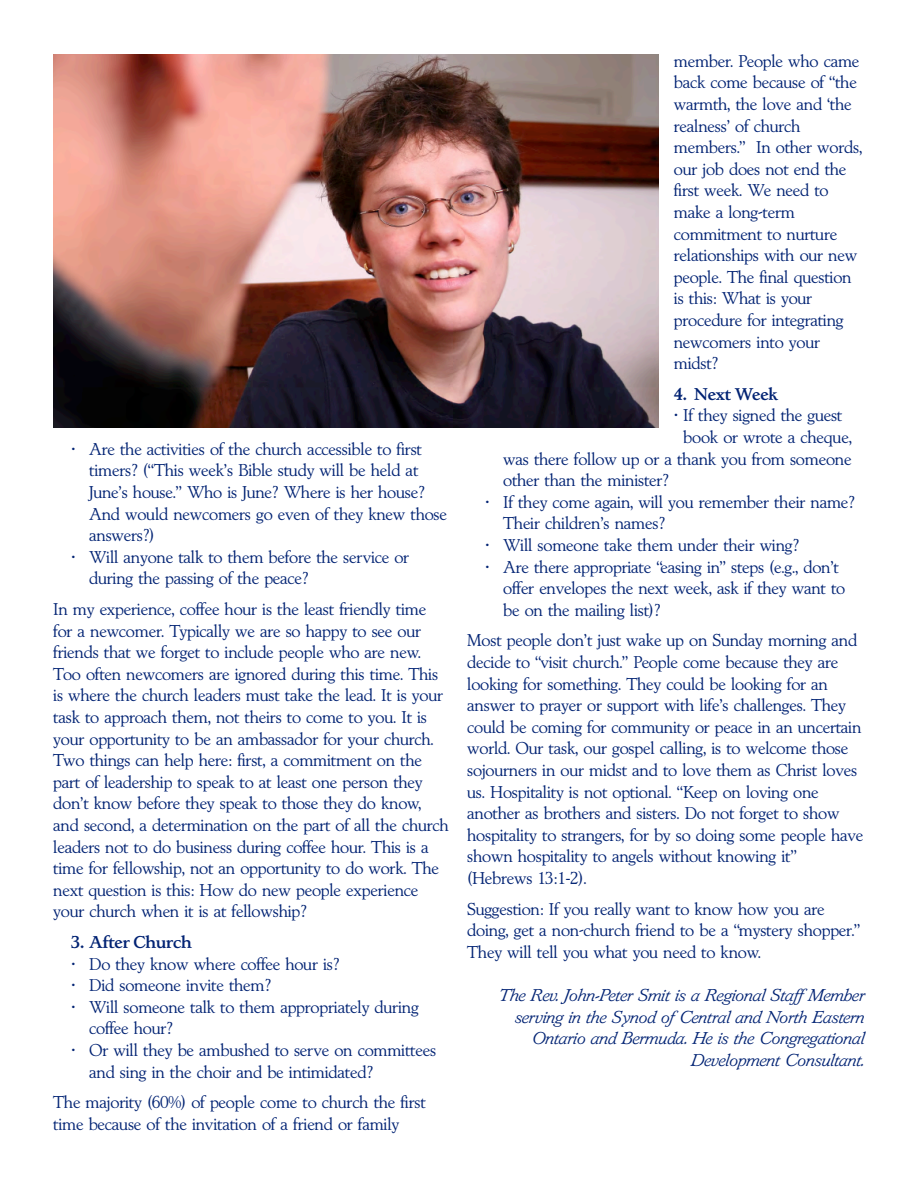
<style>
.page{position:relative;width:918px;height:1188px;background:#fff}
.page>*{position:absolute;margin:0;border:0;box-sizing:border-box;transform-origin:0 0}
.t1{font:18px/21.6px "Lynton Lgt";letter-spacing:-.015em;color:#012273}
.t2{font:18px/21.6px "Lynton Lgt Itl";letter-spacing:-.015em;color:#012273;text-align:right}
.t3{font:18px "Lynton Bld";letter-spacing:-.015em;color:#012273}
</style>
<div class="page">
<img style="left:53px;top:55px;width:606px;height:373px">
<p class="t1" style="left:89px;top:440px;width:359px;text-indent:-18px">• Are the activities of the church accessible to first timers? (“This week’s Bible study will be held at June’s house.” Who is June? Where is her house?<br>And would newcomers go even of they knew those answers?)</p>
<p class="t1" style="left:89px;top:548px;width:322px;text-indent:-18px">• Will anyone talk to them before the service or during the passing of the peace?</p>
<p class="t1" style="left:53px;top:601px;width:397px">In my experience, coffee hour is the least friendly time for a newcomer. Typically we are so happy to see our friends that we forget to include people who are new.<br>Too often newcomers are ignored during this time. This is where the church leaders must take the lead. It is your task to approach them, not theirs to come to you. It is your opportunity to be an ambassador for your church.<br>Two things can help here: first, a commitment on the part of leadership to speak to at least one person they don’t know before they speak to those they do know, and second, a determination on the part of all the church leaders not to do business during coffee hour. This is a time for fellowship, not an opportunity to do work. The next question is this: How do new people experience your church when it is at fellowship?</p>
<p class="t3" style="left:71px;top:936px;width:122px">3. After Church</p>
<p class="t1" style="left:71px;top:955px;width:270px">• Do they know where coffee hour is?</p>
<p class="t1" style="left:71px;top:977px;width:202px">• Did someone invite them?</p>
<p class="t1" style="left:89px;top:998px;width:331px;text-indent:-18px">• Will someone talk to them appropriately during coffee hour?</p>
<p class="t1" style="left:89px;top:1042px;width:349px;text-indent:-18px">• Or will they be ambushed to serve on committees and sing in the choir and be intimidated?</p>
<p class="t1" style="left:53px;top:1094px;width:374px">The majority (60%) of people come to church the first time because of the invitation of a friend or family</p>
<p class="t1" style="left:674px;top:52px;width:190px">member. People who came back come because of “the warmth, the love and ‘the realness’ of church members.” In other words, our job does not end the first week. We need to make a long-term commitment to nurture relationships with our new people. The final question is this: What is your procedure for integrating newcomers into your midst?</p>
<p class="t3" style="left:674px;top:388px;width:106px">4. Next Week</p>
<p class="t1" style="left:674px;top:407px;width:170px">• If they signed the guest</p>
<p class="t1" style="left:683px;top:428px;width:170px">book or wrote a cheque,</p>
<p class="t1" style="left:503px;top:450px;width:350px">was there follow up or a thank you from someone</p>
<p class="t1" style="left:503px;top:472px;width:167px">other than the minister?</p>
<p class="t1" style="left:503px;top:493px;width:353px;text-indent:-18px">• If they come again, will you remember their name?<br>Their children’s names?</p>
<p class="t1" style="left:485px;top:536px;width:316px">• Will someone take them under their wing?</p>
<p class="t1" style="left:503px;top:558px;width:344px;text-indent:-18px">• Are there appropriate “easing in” steps (e.g., don’t offer envelopes the next week, ask if they want to be on the mailing list)?</p>
<p class="t1" style="left:467px;top:632px;width:398px">Most people don’t just wake up on Sunday morning and decide to “visit church.” People come because they are looking for something. They could be looking for an answer to prayer or support with life’s challenges. They could be coming for community or peace in an uncertain world. Our task, our gospel calling, is to welcome those sojourners in our midst and to love them as Christ loves us. Hospitality is not optional. “Keep on loving one another as brothers and sisters. Do not forget to show hospitality to strangers, for by so doing some people have shown hospitality to angels without knowing it” (Hebrews 13:1–2).</p>
<p class="t1" style="left:467px;top:900px;width:395px">Suggestion: If you really want to know how you are doing, get a non-church friend to be a “mystery shopper.”<br>They will tell you what you need to know.</p>
<p class="t2" style="left:498px;top:986px;width:368px">The Rev. John-Peter Smit is a Regional Staff Member serving in the Synod of Central and North Eastern Ontario and Bermuda. He is the Congregational Development Consultant.</p>
</div>
